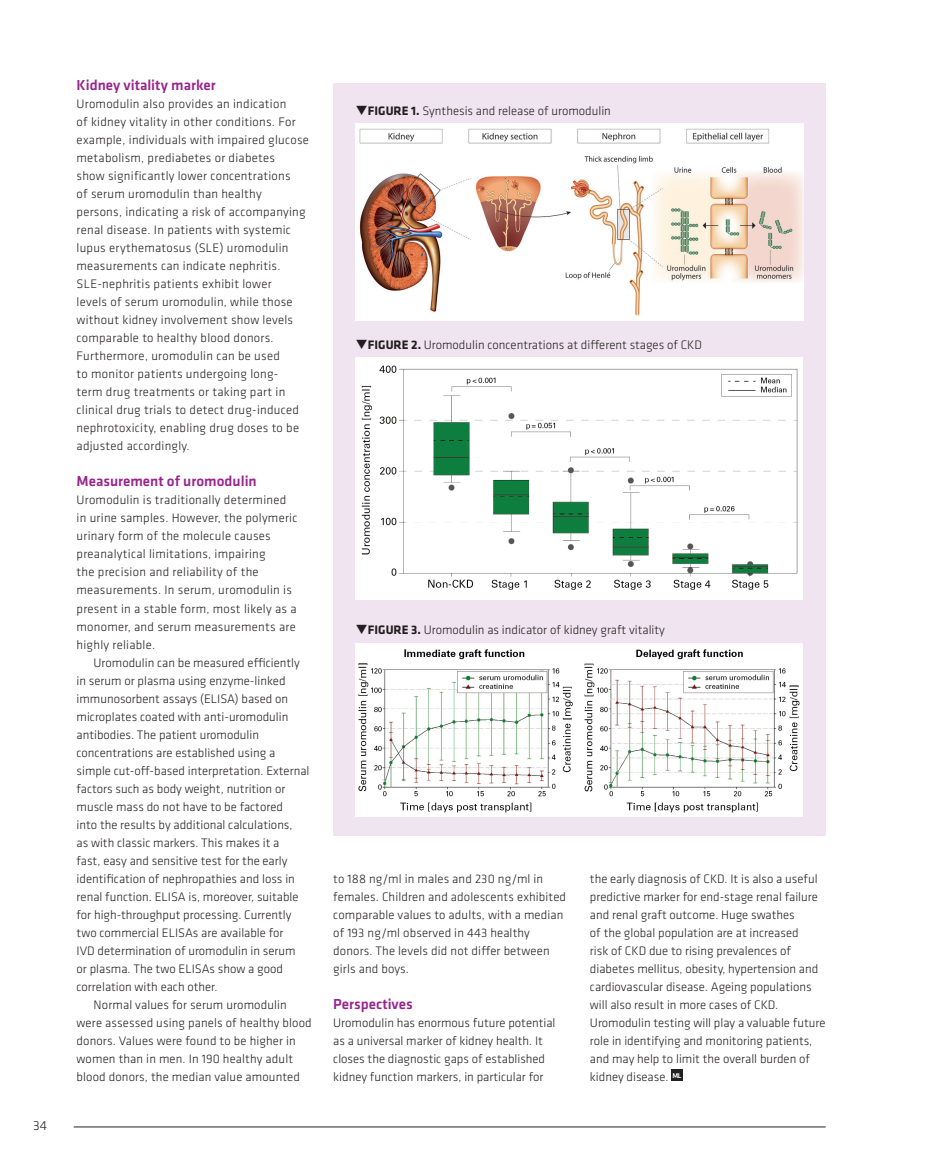
<style>
.page{position:relative;width:936px;height:1166px;background:#fff}
.page>*{position:absolute;margin:0;border:0;box-sizing:border-box;transform-origin:0 0}
.Sub_Header{font:500 15px "Klavika Basic";color:#98258e}
.t1{font:300 13.5px "Klavika Basic";color:#231f20}
.Body_Copy{font:300 12.75px/18px "Klavika Basic";letter-spacing:.005em;color:#231f20}
.t2{font:500 7.35px "Klavika Basic";color:#fff}
.s1{font-weight:700}
</style>
<div class="page">
<hr style="left:74px;top:1126px;width:751px;height:1px;background:#231f20">
<div style="left:333px;top:83px;width:492px;height:751px;background:#efe4f0"></div>
<img style="left:355px;top:123px;width:448px;height:197px">
<img style="left:355px;top:357px;width:447px;height:242px">
<img style="left:355px;top:643px;width:447px;height:173px">
<div style="left:671px;top:1069px;width:11px;height:11px;background:#231f20"></div>
<p class="t1" style="left:33px;top:1116px;width:15px">34</p>
<p class="Sub_Header" style="left:77px;top:75px;width:141px">Kidney vitality marker</p>
<p class="Body_Copy" style="left:77px;top:95px;width:234px">Uromodulin also provides an indication<br>of kidney vitality in other conditions. For example, individuals with impaired glucose metabolism, prediabetes or diabetes<br>show significantly lower concentrations<br>of serum uromodulin than healthy persons, indicating a risk of accompanying renal disease. In patients with systemic lupus erythematosus (SLE) uromodulin measurements can indicate nephritis.<br>SLE-nephritis patients exhibit lower<br>levels of serum uromodulin, while those without kidney involvement show levels comparable to healthy blood donors.<br>Furthermore, uromodulin can be used<br>to monitor patients undergoing long-<br>term drug treatments or taking part in clinical drug trials to detect drug-induced nephrotoxicity, enabling drug doses to be adjusted accordingly.</p>
<p class="Sub_Header" style="left:77px;top:471px;width:182px">Measurement of uromodulin</p>
<p class="Body_Copy" style="left:77px;top:491px;width:222px">Uromodulin is traditionally determined in urine samples. However, the polymeric urinary form of the molecule causes preanalytical limitations, impairing<br>the precision and reliability of the measurements. In serum, uromodulin is present in a stable form, most likely as a monomer, and serum measurements are highly reliable.</p>
<p class="Body_Copy" style="left:77px;top:653px;width:234px;text-indent:17px">Uromodulin can be measured efficiently in serum or plasma using enzyme-linked immunosorbent assays (ELISA) based on microplates coated with anti-uromodulin antibodies. The patient uromodulin concentrations are established using a simple cut-off-based interpretation. External factors such as body weight, nutrition or muscle mass do not have to be factored<br>into the results by additional calculations,<br>as with classic markers. This makes it a<br>fast, easy and sensitive test for the early identification of nephropathies and loss in renal function. ELISA is, moreover, suitable for high-throughput processing. Currently two commercial ELISAs are available for<br>IVD determination of uromodulin in serum<br>or plasma. The two ELISAs show a good correlation with each other.</p>
<p class="Body_Copy" style="left:77px;top:995px;width:236px;text-indent:17px">Normal values for serum uromodulin were assessed using panels of healthy blood donors. Values were found to be higher in women than in men. In 190 healthy adult blood donors, the median value amounted</p>
<p class="Body_Copy" style="left:355px;top:102px;width:257px">❑<span class="s1">FIGURE 1.</span> Synthesis and release of uromodulin</p>
<p class="Body_Copy" style="left:355px;top:336px;width:348px">❑<span class="s1">FIGURE 2.</span> Uromodulin concentrations at different stages of CKD</p>
<p class="Body_Copy" style="left:355px;top:620px;width:311px">❑<span class="s1">FIGURE 3.</span> Uromodulin as indicator of kidney graft vitality</p>
<p class="Body_Copy" style="left:333px;top:869px;width:234px">to 188 ng/ml in males and 230 ng/ml in females. Children and adolescents exhibited comparable values to adults, with a median of 193 ng/ml observed in 443 healthy donors. The levels did not differ between girls and boys.</p>
<p class="Sub_Header" style="left:333px;top:993px;width:81px">Perspectives</p>
<p class="Body_Copy" style="left:333px;top:1013px;width:224px">Uromodulin has enormous future potential as a universal marker of kidney health. It closes the diagnostic gaps of established kidney function markers, in particular for</p>
<p class="Body_Copy" style="left:590px;top:869px;width:237px">the early diagnosis of CKD. It is also a useful predictive marker for end-stage renal failure and renal graft outcome. Huge swathes<br>of the global population are at increased<br>risk of CKD due to rising prevalences of diabetes mellitus, obesity, hypertension and cardiovascular disease. Ageing populations will also result in more cases of CKD.<br>Uromodulin testing will play a valuable future role in identifying and monitoring patients, and may help to limit the overall burden of kidney disease.</p>
<p class="t2" style="left:672px;top:1069px;width:10px">ML</p>
</div>
